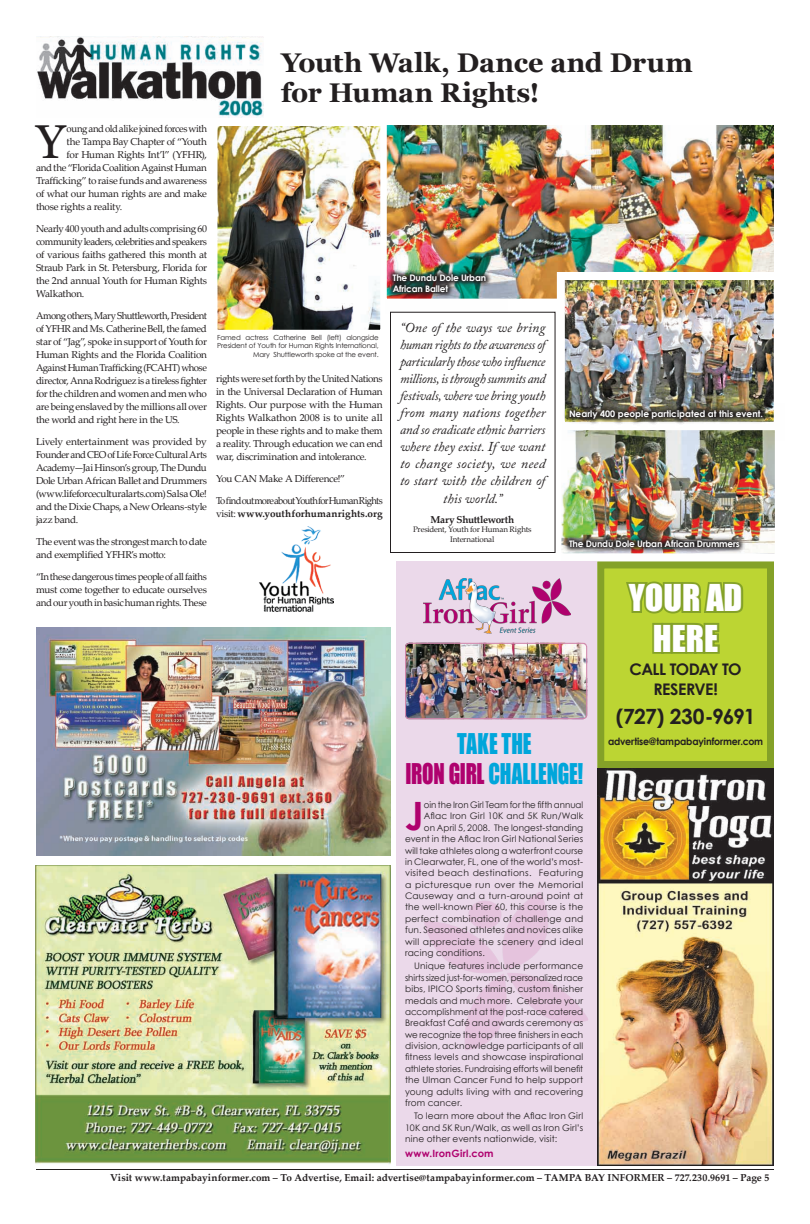
<style>
.page{position:relative;width:810px;height:1224px;background:#fff}
.page>*{position:absolute;margin:0;border:0;box-sizing:border-box;transform-origin:0 0}
.t1{font:47.5px "Georgia";color:#231f20}
.t2{font:700 39.1px "Century Gothic";color:#af016e}
.t3{font:34px/40.8px "Impact";color:#fff;text-align:center}
.t4{font:700 27px/30px "Georgia";letter-spacing:-.005em;color:#231f20}
.t5{font:26.2px/30px "Impact";letter-spacing:-.01em;color:#00a6db;text-align:center;scale:.8 1}
.t6{font:700 21px "Century Gothic";letter-spacing:-.035em;color:#231f20}
.t7{font:700 16px/19.2px "Century Gothic";letter-spacing:-.04em;color:#231f20;text-align:center}
.t8{font:italic 13.5px/17.1px "Adobe Caslon Pro";letter-spacing:-.01em;color:#231f20;text-align:center}
.t9{font:10px/13px "Palatino Linotype";letter-spacing:-.03em;color:#231f20;text-align:justify}
.t10{font:10px/13px "Palatino Linotype";letter-spacing:-.03em;color:#231f20;text-align:justify;scale:.96 1}
.t11{font:700 10px "Palatino Linotype";letter-spacing:.005em;color:#231f20}
.t12{font:10px/13px "Palatino Linotype";letter-spacing:-.075em;color:#231f20;scale:.95 1}
.t13{font:700 10px "Century Gothic";letter-spacing:-.015em;color:#231f20;scale:.95 1}
.t14{font:700 10px "Palatino Linotype";letter-spacing:-.03em;color:#231f20}
.t15{font:700 10px "Century Gothic";letter-spacing:.015em;color:#af016e}
.t16{font:9px/11.4px "Century Gothic";letter-spacing:.015em;color:#231f20;text-align:justify}
.t17{font:700 9px/10.8px "Century Gothic";letter-spacing:-.02em;color:#fff}
.t18{font:700 9px "Century Gothic";color:#fff}
.t19{font:9px "Century Gothic";letter-spacing:-.005em;color:#231f20;scale:.96 1}
.t20{font:9px "Century Gothic";letter-spacing:.035em;color:#231f20;scale:1.04 1}
.t21{font:8px/9.6px "Palatino Linotype";letter-spacing:-.02em;color:#231f20;text-align:center}
.t22{font:7px/8.4px "Century Gothic";letter-spacing:-.02em;color:#231f20;text-align:right}
.s1{font-weight:700}
.s2{color:#af016e}
</style>
<div class="page">
<hr style="left:36px;top:1169px;width:738px;height:1px;background:#231f20">
<img style="left:36px;top:865px;width:354px;height:299px">
<div style="left:390px;top:312px;width:166px;height:241px;border:1px solid #231f20"></div>
<img style="left:386px;top:125px;width:388px;height:174px">
<img style="left:219px;top:127px;width:160px;height:202px">
<div style="left:214px;top:122px;width:170px;height:212px;border:4px solid #fff"></div>
<img style="left:37px;top:36px;width:227px;height:81px">
<img style="left:259px;top:526px;width:75px;height:86px">
<img style="left:386px;top:268px;width:135px;height:60px">
<img style="left:36px;top:628px;width:354px;height:228px">
<div style="left:396px;top:561px;width:201px;height:605px;background:#ebd9ea"></div>
<img style="left:424px;top:892px;width:164px;height:158px">
<img style="left:423px;top:579px;width:128px;height:55px">
<img style="left:405px;top:643px;width:182px;height:76px">
<div style="left:405px;top:643px;width:182px;height:76px;border:1px solid #d086ac;border-radius:4px"></div>
<img style="left:597px;top:768px;width:177px;height:397px">
<div style="left:601px;top:565px;width:169px;height:199px;background:#bcd533"></div>
<img style="left:551px;top:268px;width:224px;height:388px">
<div style="left:597px;top:561px;width:177px;height:207px;border:7px solid #84a128"></div>
<h1 class="t1" style="left:36px;top:115px;width:31px">Y</h1>
<p class="t9" style="left:67px;top:122px;width:142px">oung and old alike joined forces with</p>
<p class="t9" style="left:67px;top:135px;width:142px">the Tampa Bay Chapter of “Youth</p>
<p class="t9" style="left:67px;top:148px;width:142px">for Human Rights Int’l” (YFHR),</p>
<p class="t9" style="left:36px;top:161px;width:172px">and the “Florida Coalition Against Human</p>
<p class="t9" style="left:36px;top:174px;width:173px">Trafficking” to raise funds and awareness</p>
<p class="t9" style="left:36px;top:187px;width:173px">of what our human rights are and make</p>
<p class="t9" style="left:36px;top:200px;width:88px">those rights a reality.</p>
<p class="t9" style="left:36px;top:222px;width:173px">Nearly 400 youth and adults comprising 60 community leaders, celebrities and speakers of various faiths gathered this month at Straub Park in St. Petersburg, Florida for the 2nd annual Youth for Human Rights Walkathon.</p>
<p class="t10" style="left:36px;top:309px;width:180px">Among others, Mary Shuttleworth, President of YFHR and Ms. Catherine Bell, the famed star of “Jag”, spoke in support of Youth for Human Rights and the Florida Coalition Against Human Trafficking (FCAHT) whose director, Anna Rodriguez is a tireless fighter for the children and women and men who are being enslaved by the millions all over the world and right here in the US.</p>
<p class="t9" style="left:36px;top:435px;width:173px">Lively entertainment was provided by Founder and CEO of Life Force Cultural Arts Academy—Jai Hinson’s group, The Dundu Dole Urban African Ballet and Drummers (www.lifeforceculturalarts.com) Salsa Ole! and the Dixie Chaps, a New Orleans-style jazz band.</p>
<p class="t9" style="left:36px;top:535px;width:172px">The event was the strongest march to date and exemplified YFHR’s motto:</p>
<p class="t9" style="left:36px;top:570px;width:172px">“In these dangerous times people of all faiths must come together to educate ourselves and our youth in basic human rights. These</p>
<h3 class="t4" style="left:281px;top:49px;width:413px">Youth Walk, Dance and Drum for Human Rights!</h3>
<p class="t17" style="left:393px;top:272px;width:95px">The Dundu Dole Urban<br>African Ballet</p>
<p class="t22" style="left:217px;top:333px;width:163px">Famed actress Catherine Bell (left) alongside<br>President of Youth for Human Rights International,<br>Mary Shuttleworth spoke at the event.</p>
<p class="t9" style="left:216px;top:371px;width:168px">rights were set forth by the United Nations in the Universal Declaration of Human Rights. Our purpose with the Human Rights Walkathon 2008 is to unite all people in these rights and to make them a reality. Through education we can end war, discrimination and intolerance.</p>
<p class="t9" style="left:216px;top:471px;width:131px">You CAN Make A Difference!”</p>
<p class="t12" style="left:216px;top:493px;width:177px">To find out more about Youth for Human Rights visit: <span class="s1">www.youthforhumanrights.org</span></p>
<p class="t8" style="left:400px;top:318px;width:147px">“One of the ways we bring human rights to the awareness of particularly those who influence millions, is through summits and festivals, where we bring youth from many nations together and so eradicate ethnic barriers where they exist. If we want to change society, we need to start with the children of this world.”</p>
<p class="t14" style="left:430px;top:512px;width:85px">Mary Shuttleworth</p>
<p class="t21" style="left:413px;top:525px;width:120px">President, Youth for Human Rights<br>International</p>
<p class="t18" style="left:569px;top:407px;width:196px">Nearly 400 people participated at this event.</p>
<p class="t17" style="left:569px;top:538px;width:172px">The Dundu Dole Urban African Drummers</p>
<h3 class="t5" style="left:405px;top:728px;width:224px">TAKE THE<br><span class="s2">IRON GIRL</span> CHALLENGE!</h3>
<h2 class="t2" style="left:405px;top:786px;width:20px">J</h2>
<p class="t19" style="left:424px;top:799px;width:168px">oin the Iron Girl Team for the fifth annual</p>
<p class="t16" style="left:424px;top:810px;width:161px">Aflac Iron Girl 10K and 5K Run/Walk</p>
<p class="t16" style="left:424px;top:822px;width:161px">on April 5, 2008. The longest-standing</p>
<p class="t16" style="left:405px;top:833px;width:180px">event in the Aflac Iron Girl National Series</p>
<p class="t16" style="left:405px;top:844px;width:180px">will take athletes along a waterfront course</p>
<p class="t16" style="left:405px;top:856px;width:180px">in Clearwater, FL, one of the world’s most-</p>
<p class="t16" style="left:405px;top:867px;width:180px">visited beach destinations. Featuring</p>
<p class="t20" style="left:405px;top:878px;width:173px">a picturesque run over the Memorial</p>
<p class="t16" style="left:405px;top:890px;width:180px">Causeway and a turn-around point at</p>
<p class="t16" style="left:405px;top:901px;width:180px">the well‑known Pier 60, this course is the</p>
<p class="t16" style="left:405px;top:913px;width:180px">perfect combination of challenge and</p>
<p class="t16" style="left:405px;top:924px;width:180px">fun. Seasoned athletes and novices alike</p>
<p class="t16" style="left:405px;top:935px;width:180px">will appreciate the scenery and ideal</p>
<p class="t16" style="left:405px;top:947px;width:81px">racing conditions.</p>
<p class="t16" style="left:405px;top:960px;width:180px;text-indent:9px">Unique features include performance shirts sized just-for-women, personalized race bibs, IPICO Sports timing, custom finisher medals and much more. Celebrate your accomplishment at the post-race catered Breakfast Café and awards ceremony as we recognize the top three finishers in each division, acknowledge participants of all fitness levels and showcase inspirational athlete stories. Fundraising efforts will benefit the Ulman Cancer Fund to help support young adults living with and recovering from cancer.</p>
<p class="t16" style="left:405px;top:1110px;width:180px;text-indent:9px">To learn more about the Aflac Iron Girl 10K and 5K Run/Walk, as well as Iron Girl’s nine other events nationwide, visit:</p>
<p class="t15" style="left:405px;top:1146px;width:90px">www.IronGirl.com</p>
<h3 class="t3" style="left:629px;top:576px;width:115px">YOUR AD<br>HERE</h3>
<h3 class="t7" style="left:630px;top:659px;width:114px">CALL TODAY TO<br>RESERVE!</h3>
<h3 class="t6" style="left:616px;top:701px;width:141px">(727) 230-9691</h3>
<p class="t13" style="left:608px;top:734px;width:165px">advertise@tampabayinformer.com</p>
<p class="t11" style="left:110px;top:1171px;width:661px">Visit www.tampabayinformer.com – To Advertise, Email: advertise@tampabayinformer.com – TAMPA BAY INFORMER – 727.230.9691 – Page 5</p>
</div>
